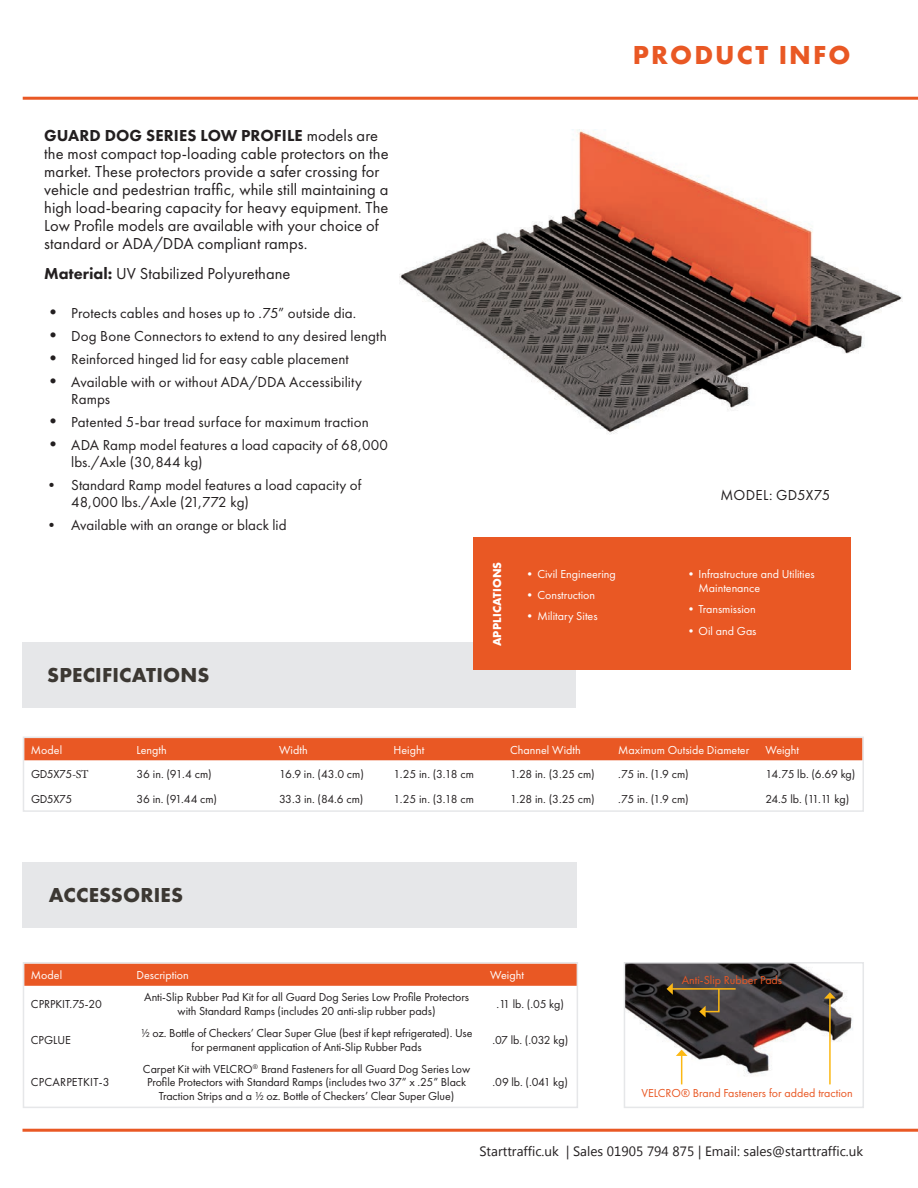
<style>
.page{position:relative;width:918px;height:1188px;background:#fff}
.page>*{position:absolute;margin:0;border:0;box-sizing:border-box;transform-origin:0 0}
.t1{font:700 27px "Futura New";letter-spacing:.08em;color:#e95824}
.t2{font:700 21px "Futura New";letter-spacing:.01em;color:#3c3833}
.Paragraph_Style_2{font:16.5px/18px "Futura New";letter-spacing:.005em;color:#231f20}
.t3{font:15px/16.5px "Futura New";letter-spacing:.005em;color:#231f20}
.t4{font:13.5px "Microsoft New Tai Lue";color:#231f20}
.t5{font:12px/13.5px "Futura New";letter-spacing:-.005em;color:#231f20;text-align:center}
.t6{font:12px/14.4px "Futura New";color:#fff}
.t7{font:12px "Futura New";color:#e95824}
.t8{font:12px "Futura New";letter-spacing:.015em;color:#231f20}
.t9{font:700 12px "Futura New";letter-spacing:.01em;color:#fff}
.s1{font-weight:800}
.s2{font-size:18px}
.s3{font-family:"Minion Pro"}
</style>
<div class="page">
<hr style="left:23px;top:97px;width:895px;height:3px;background:#e95824">
<hr style="left:22px;top:1129px;width:896px;height:3px;background:#e95824">
<div style="left:23px;top:642px;width:553px;height:65px;background:#e6e7e9"></div>
<div style="left:473px;top:538px;width:378px;height:132px;background:#e95824"></div>
<img style="left:399px;top:130px;width:504px;height:304px">
<div style="left:26px;top:740px;width:835px;height:20px;background:#e95824"></div>
<div style="left:23px;top:737px;width:841px;height:75px;border:2px solid #e6e7e9"></div>
<div style="left:23px;top:862px;width:554px;height:66px;background:#e6e7e9"></div>
<div style="left:26px;top:965px;width:549px;height:21px;background:#e95824"></div>
<div style="left:23px;top:962px;width:555px;height:146px;border:2px solid #e6e7e9"></div>
<img style="left:627px;top:965px;width:226px;height:111px">
<div style="left:624px;top:962px;width:240px;height:146px;border:2px solid #e6e7e9"></div>
<svg style="left:676px;top:1050px;width:12px;height:34px"></svg>
<svg style="left:699px;top:987px;width:21px;height:30px"></svg>
<hr style="left:672px;top:988px;width:64px;height:2px;background:#fcb814">
<svg style="left:667px;top:983px;width:6px;height:12px"></svg>
<hr style="left:829px;top:998px;width:2px;height:86px;background:#fcb814">
<svg style="left:824px;top:992px;width:12px;height:7px"></svg>
<p class="Paragraph_Style_2" style="left:44px;top:126px;width:346px"><span class="s1">GUARD DOG SERIES LOW PROFILE</span> models are the most compact top-loading cable protectors on the market. These protectors provide a safer crossing for vehicle and pedestrian traffic, while still maintaining a high load-bearing capacity for heavy equipment. The Low Profile models are available with your choice of standard or ADA/DDA compliant ramps.</p>
<p class="Paragraph_Style_2" style="left:44px;top:264px;width:248px"><span class="s1">Material:</span> UV Stabilized Polyurethane</p>
<p class="t3" style="left:44px;top:304px;width:314px"><span class="s2">•</span> Protects cables and hoses up to .75” outside dia.</p>
<p class="t3" style="left:44px;top:327px;width:344px"><span class="s2">•</span> Dog Bone Connectors to extend to any desired length</p>
<p class="t3" style="left:44px;top:351px;width:306px"><span class="s2">•</span> Reinforced hinged lid for easy cable placement</p>
<p class="t3" style="left:71px;top:374px;width:292px;text-indent:-27px"><span class="s2">•</span> Available with or without ADA/DDA Accessibility<br>Ramps</p>
<p class="t3" style="left:44px;top:414px;width:326px"><span class="s2">•</span> Patented 5-bar tread surface for maximum traction</p>
<p class="t3" style="left:71px;top:437px;width:318px;text-indent:-27px"><span class="s2">•</span> ADA Ramp model features a load capacity of 68,000 lbs./Axle (30,844 kg)</p>
<p class="t3" style="left:71px;top:477px;width:292px;text-indent:-27px">• Standard Ramp model features a load capacity of<br>48,000 lbs./Axle (21,772 kg)</p>
<p class="t3" style="left:44px;top:516px;width:244px">• Available with an orange or black lid</p>
<p class="t2" style="left:47px;top:662px;width:164px">SPECIFICATIONS</p>
<p class="t1" style="left:633px;top:38px;width:219px">PRODUCT INFO</p>
<p class="t9" style="left:489px;top:646px;width:86px;rotate:-90deg">APPLICATIONS</p>
<p class="t6" style="left:524px;top:567px;width:94px">•Civil Engineering</p>
<p class="t6" style="left:524px;top:588px;width:73px">•Construction</p>
<p class="t6" style="left:524px;top:609px;width:75px">•Military Sites</p>
<p class="t3" style="left:721px;top:487px;width:111px">MODEL: GD5X75</p>
<p class="t6" style="left:699px;top:567px;width:118px;text-indent:-14px">•Infrastructure and Utilities<br>Maintenance</p>
<p class="t6" style="left:685px;top:602px;width:72px">•Transmission</p>
<p class="t6" style="left:685px;top:623px;width:73px">•Oil and Gas</p>
<p class="t6" style="left:31px;top:742px;width:33px">Model</p>
<p class="t6" style="left:137px;top:742px;width:32px">Length</p>
<p class="t6" style="left:279px;top:742px;width:30px">Width</p>
<p class="t6" style="left:394px;top:742px;width:32px">Height</p>
<p class="t6" style="left:510px;top:742px;width:72px">Channel Width</p>
<p class="t6" style="left:618px;top:742px;width:133px">Maximum Outside Diameter</p>
<p class="t6" style="left:765px;top:742px;width:35px">Weight</p>
<p class="t5" style="left:31px;top:768px;width:59px">GD5X75<span class="s3">-ST</span></p>
<p class="t5" style="left:137px;top:768px;width:77px">36 in. (91.4 cm)</p>
<p class="t5" style="left:279px;top:768px;width:86px">16.9 in. (43.0 cm)</p>
<p class="t5" style="left:394px;top:768px;width:82px">1.25 in. (3.18 cm</p>
<p class="t5" style="left:510px;top:768px;width:86px">1.28 in. (3.25 cm)</p>
<p class="t5" style="left:618px;top:768px;width:72px">.75 in. (1.9 cm)</p>
<p class="t5" style="left:765px;top:768px;width:91px">14.75 lb. (6.69 kg)</p>
<p class="t5" style="left:31px;top:792px;width:43px">GD5X75</p>
<p class="t5" style="left:137px;top:792px;width:82px">36 in. (91.44 cm)</p>
<p class="t5" style="left:279px;top:792px;width:86px">33.3 in. (84.6 cm)</p>
<p class="t5" style="left:394px;top:792px;width:82px">1.25 in. (3.18 cm</p>
<p class="t5" style="left:510px;top:792px;width:86px">1.28 in. (3.25 cm)</p>
<p class="t5" style="left:618px;top:792px;width:72px">.75 in. (1.9 cm)</p>
<p class="t5" style="left:765px;top:792px;width:85px">24.5 lb. (11.11 kg)</p>
<p class="t2" style="left:49px;top:882px;width:136px">ACCESSORIES</p>
<p class="t6" style="left:31px;top:968px;width:33px">Model</p>
<p class="t6" style="left:137px;top:968px;width:54px">Description</p>
<p class="t6" style="left:490px;top:968px;width:35px">Weight</p>
<p class="t5" style="left:31px;top:997px;width:72px">CPRPKIT.75-20</p>
<p class="t5" style="left:144px;top:990px;width:326px">Anti-Slip Rubber Pad Kit for all Guard Dog Series Low Profile Protectors with Standard Ramps (includes 20 anti-slip rubber pads)</p>
<p class="t5" style="left:497px;top:997px;width:69px">.11 lb. (.05 kg)</p>
<p class="t5" style="left:31px;top:1033px;width:41px">CPGLUE</p>
<p class="t5" style="left:141px;top:1026px;width:333px">½ oz. Bottle of Checkers’ Clear Super Glue (best if kept refrigerated). Use for permanent application of Anti-Slip Rubber Pads</p>
<p class="t5" style="left:492px;top:1033px;width:77px">.07 lb. (.032 kg)</p>
<p class="t8" style="left:31px;top:1075px;width:80px">CPCARPETKIT-3</p>
<p class="t5" style="left:143px;top:1062px;width:329px">Carpet Kit with VELCRO<sup>®</sup> Brand Fasteners for all Guard Dog Series Low</p>
<p class="t5" style="left:147px;top:1075px;width:321px">Profile Protectors with Standard Ramps (includes two 37” x .25” Black<br>Traction Strips and a ½ oz. Bottle of Checkers’ Clear Super Glue)</p>
<p class="t5" style="left:493px;top:1075px;width:77px">.09 lb. (.041 kg)</p>
<p class="t7" style="left:682px;top:973px;width:102px">Anti-Slip Rubber Pads</p>
<p class="t7" style="left:642px;top:1086px;width:213px">VELCRO® Brand Fasteners for added traction</p>
<p class="t4" style="left:479px;top:1144px;width:385px">Starttraffic.uk | Sales 01905 794 875 | Email: sales@starttraffic.uk</p>
</div>
